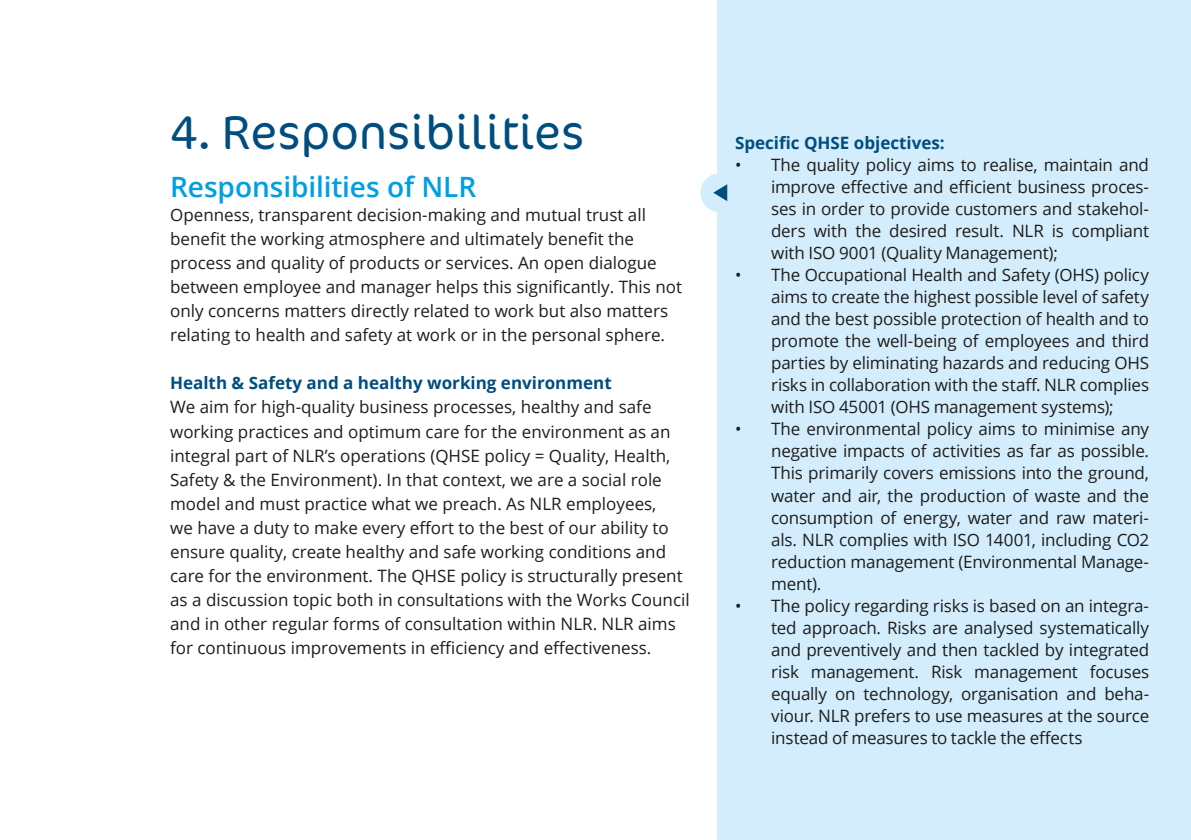
<style>
.page{position:relative;width:1191px;height:840px;background:#fff}
.page>*{position:absolute;margin:0;border:0;box-sizing:border-box;transform-origin:0 0}
.t1{font:300 48px "Cocon OT";color:#004d7f}
.t2{font:600 28px "Open Sans";letter-spacing:-.005em;color:#009fe3}
.t3{font:17px/22px "Open Sans";color:#1d1d1b;text-align:justify}
.t4{font:700 17px "Open Sans";color:#004d7f}
</style>
<div class="page">
<div style="left:717px;top:0;width:474px;height:839px;background:#d4edfc"></div>
<div style="left:700px;top:173px;width:40px;height:39px;background:#d4edfc;border-radius:50%"></div>
<svg style="left:713px;top:184px;width:14px;height:17px"></svg>
<h1 class="t1" style="left:170px;top:97px;width:416px">4. Responsibilities</h1>
<h2 class="t2" style="left:170px;top:168px;width:308px">Responsibilities of NLR</h2>
<p class="t3" style="left:170px;top:202px;width:513px;line-height:24px;text-align:left">Openness, transparent decision-making and mutual trust all benefit the working atmosphere and ultimately benefit the process and quality of products or services. An open dialogue between employee and manager helps this significantly. This not only concerns matters directly related to work but also matters relating to health and safety at work or in the personal sphere.</p>
<p class="t4" style="left:170px;top:371px;width:443px">Health &amp; Safety and a healthy working environment</p>
<p class="t3" style="left:170px;top:394px;width:521px;line-height:24px;text-align:left">We aim for high-quality business processes, healthy and safe working practices and optimum care for the environment as an integral part of NLR’s operations (QHSE policy = Quality, Health, Safety &amp; the Environment). In that context, we are a social role model and must practice what we preach. As NLR employees,<br>we have a duty to make every effort to the best of our ability to ensure quality, create healthy and safe working conditions and care for the environment. The QHSE policy is structurally present as a discussion topic both in consultations with the Works Council and in other regular forms of consultation within NLR. NLR aims for continuous improvements in efficiency and effectiveness.</p>
<p class="t4" style="left:735px;top:131px;width:211px">Specific QHSE objectives:</p>
<p class="t3" style="left:771px;top:153px;width:379px;text-indent:-36px">• The quality policy aims to realise, maintain and improve effective and efficient business proces&shy;ses in order to provide customers and stakehol&shy;ders with the desired result. NLR is compliant with ISO 9001 (Quality Management);</p>
<p class="t3" style="left:771px;top:263px;width:379px;text-indent:-36px">• The Occupational Health and Safety (OHS) policy aims to create the highest possible level of safety and the best possible protection of health and to promote the well-being of employees and third parties by eliminating hazards and reducing OHS risks in collaboration with the staff. NLR complies with ISO 45001 (OHS management systems);</p>
<p class="t3" style="left:771px;top:417px;width:379px;text-indent:-36px">• The environmental policy aims to minimise any negative impacts of activities as far as possible.<br>This primarily covers emissions into the ground, water and air, the production of waste and the consumption of energy, water and raw materi&shy;als. NLR complies with ISO 14001, including CO2 reduction management (Environmental Manage&shy;ment).</p>
<p class="t3" style="left:771px;top:593px;width:379px;text-indent:-36px">• The policy regarding risks is based on an integra&shy;ted approach. Risks are analysed systematically and preventively and then tackled by integrated risk management. Risk management focuses equally on technology, organisation and beha&shy;viour. NLR prefers to use measures at the source instead of measures to tackle the effects</p>
</div>
